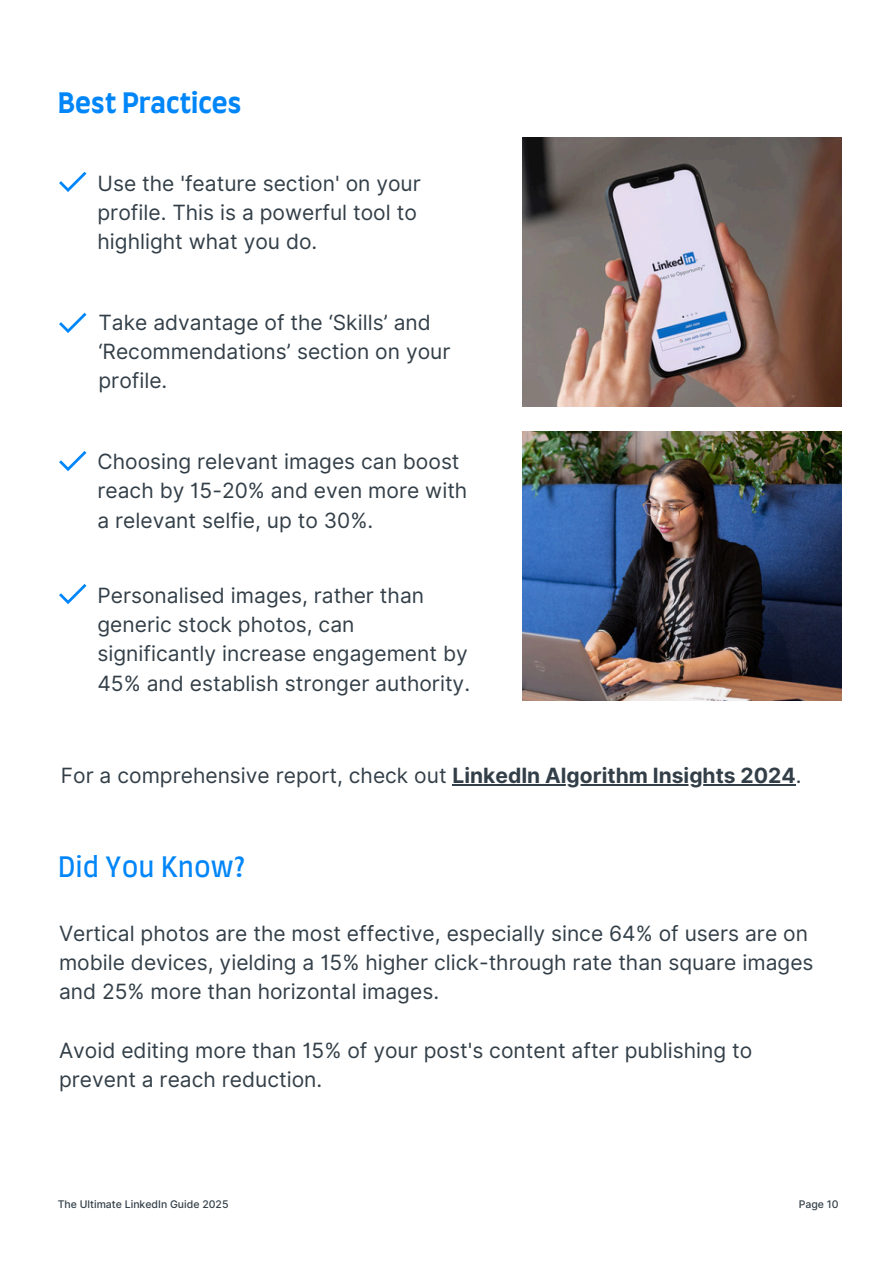
<style>
.page{position:relative;width:894px;height:1264px;background:#fff}
.page>*{position:absolute;margin:0;border:0;box-sizing:border-box;transform-origin:0 0}
.t1{font:700 27px "Farro";color:#0086f8}
.t2{font:27px "Farro";color:#0086f8}
.t3{font:21px/29.2px "Inter";color:#333f48}
.t4{font:500 10.5px "Inter";color:#333f48}
.s1{font-weight:700}
</style>
<div class="page">
<img style="left:522px;top:138px;width:319px;height:269px">
<img style="left:522px;top:431px;width:319px;height:269px">
<hr style="left:452px;top:784px;width:343px;height:1px;background:#333f48">
<svg style="left:59px;top:172px;width:27px;height:20px"></svg>
<svg style="left:59px;top:313px;width:27px;height:20px"></svg>
<svg style="left:59px;top:451px;width:27px;height:20px"></svg>
<svg style="left:59px;top:584px;width:27px;height:20px"></svg>
<p class="t1" style="left:58px;top:91px;width:185px">Best Practices</p>
<h3 class="t3" style="left:97px;top:168px;width:325px">Use the 'feature section' on your profile. This is a powerful tool to highlight what you do.</h3>
<p class="t3" style="left:98px;top:308px;width:353px">Take advantage of the ‘Skills’ and ‘Recommendations’ section on your profile.</p>
<h3 class="t3" style="left:97px;top:447px;width:371px">Choosing relevant images can boost reach by 15-20% and even more with a relevant selfie, up to 30%.</h3>
<p class="t3" style="left:97px;top:580px;width:374px">Personalised images, rather than generic stock photos, can significantly increase engagement by 45% and establish stronger authority.</p>
<h3 class="t3" style="left:61px;top:761px;width:742px">For a comprehensive report, check out <span class="s1">LinkedIn Algorithm Insights 2024</span>.</h3>
<h3 class="t2" style="left:58px;top:855px;width:189px">Did You Know?</h3>
<h3 class="t3" style="left:59px;top:918px;width:755px">Vertical photos are the most effective, especially since 64% of users are on mobile devices, yielding a 15% higher click-through rate than square images and 25% more than horizontal images.</h3>
<p class="t3" style="left:59px;top:1035px;width:694px">Avoid editing more than 15% of your post's content after publishing to prevent a reach reduction.</p>
<h2 class="t4" style="left:58px;top:1197px;width:172px">The Ultimate LinkedIn Guide 2025</h2>
<h3 class="t4" style="left:798px;top:1197px;width:41px">Page 10</h3>
</div>
